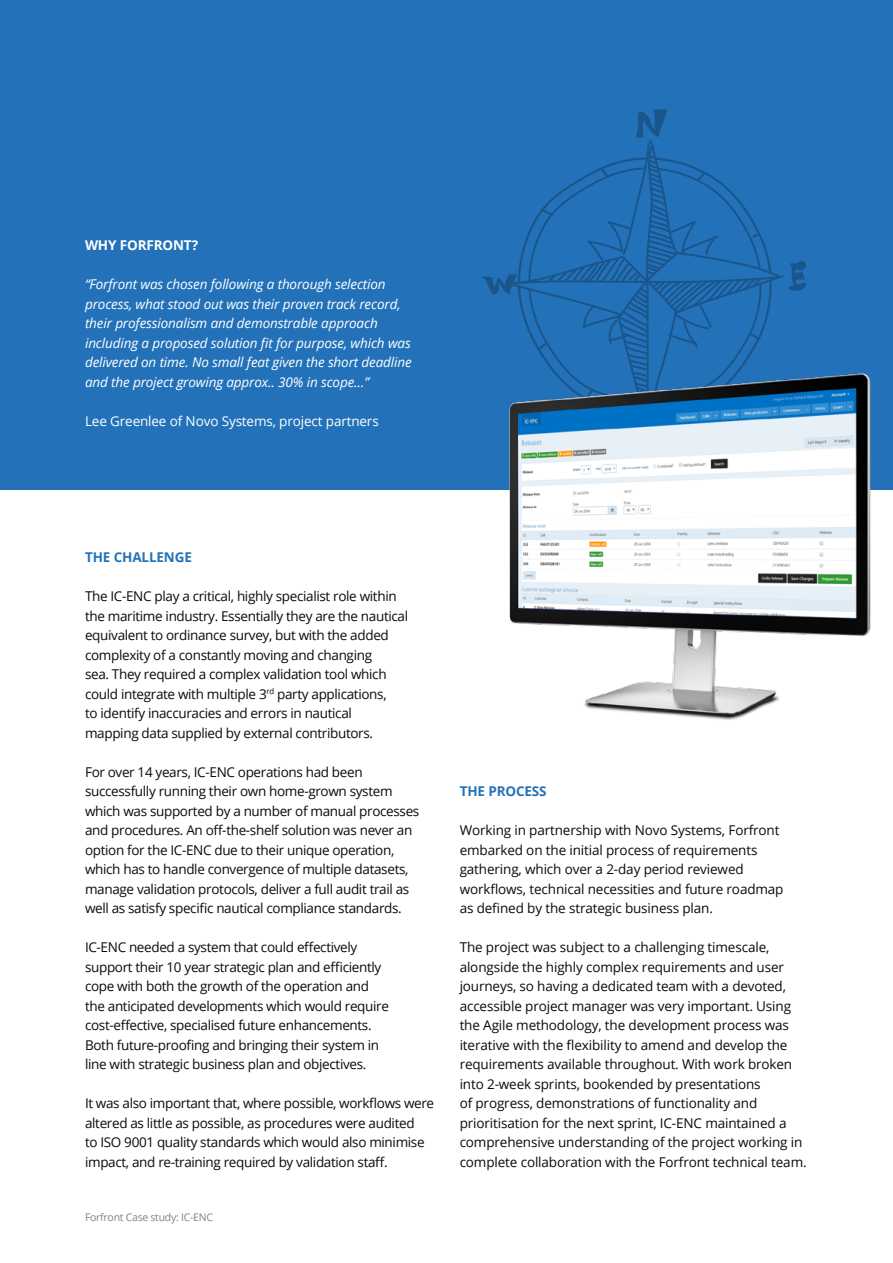
<style>
.page{position:relative;width:893px;height:1263px;background:#fff}
.page>*{position:absolute;margin:0;border:0;box-sizing:border-box;transform-origin:0 0}
.t1{font:13.5px/19.5px "Open Sans";letter-spacing:-.025em;color:#100906}
.t2{font:italic 13.5px/19.5px "Open Sans";letter-spacing:-.01em;color:#fff}
.t3{font:13.5px "Open Sans";letter-spacing:-.01em;color:#fff}
.t4{font:700 13.5px "Open Sans";letter-spacing:-.01em;color:#2372b9}
.t5{font:700 13.5px "Open Sans";letter-spacing:-.01em;color:#fff}
.t6{font:10.5px "Open Sans";letter-spacing:-.025em;color:#808285}
</style>
<div class="page">
<div style="left:0;top:0;width:893px;height:490px;background:#2372b9"></div>
<svg style="left:482px;top:109px;width:324px;height:262px"></svg>
<img style="left:509px;top:371px;width:362px;height:349px">
<p class="t5" style="left:85px;top:236px;width:115px">WHY FO RF RO NT?</p>
<p class="t2" style="left:85px;top:274px;width:328px">“Forfront was chosen following a thorough selection process, what stood out was their proven track record, their professionalism and demonstrable approach including a proposed solution fit for purpose, which was delivered on time. No small feat given the short deadline and the project growing approx.. 30% in scope…”</p>
<p class="t3" style="left:85px;top:412px;width:295px">Lee Greenlee of Novo Systems, project partners</p>
<p class="t4" style="left:85px;top:548px;width:108px">THE CHALLENGE</p>
<p class="t1" style="left:85px;top:586px;width:325px">The IC-ENC play a critical, highly specialist role within the maritime industry. Essentially they are the nautical equivalent to ordinance survey, but with the added complexity of a constantly moving and changing<br>sea. They required a complex validation tool which could integrate with multiple 3<sup>rd</sup> party applications,<br>to identify inaccuracies and errors in nautical mapping data supplied by external contributors.</p>
<p class="t1" style="left:85px;top:762px;width:336px">For over 14 years, IC-ENC operations had been successfully running their own home-grown system which was supported by a number of manual processes and procedures. An off-the-shelf solution was never an option for the IC-ENC due to their unique operation, which has to handle convergence of multiple datasets, manage validation protocols, deliver a full audit trail as well as satisfy specific nautical compliance standards.</p>
<p class="t1" style="left:85px;top:937px;width:305px">IC-ENC needed a system that could effectively support their 10 year strategic plan and efficiently cope with both the growth of the operation and the anticipated developments which would require cost-effective, specialised future enhancements.<br>Both future-proofing and bringing their system in line with strategic business plan and objectives.</p>
<p class="t1" style="left:85px;top:1093px;width:351px">It was also important that, where possible, workflows were altered as little as possible, as procedures were audited<br>to ISO 9001 quality standards which would also minimise impact, and re-training required by validation staff.</p>
<p class="t6" style="left:85px;top:1210px;width:130px">Forfront Case study: IC-ENC</p>
<p class="t4" style="left:460px;top:782px;width:89px">THE PROCESS</p>
<p class="t1" style="left:460px;top:820px;width:325px">Working in partnership with Novo Systems, Forfront embarked on the initial process of requirements gathering, which over a 2-day period reviewed workflows, technical necessities and future roadmap as defined by the strategic business plan.</p>
<p class="t1" style="left:460px;top:937px;width:348px">The project was subject to a challenging timescale, alongside the highly complex requirements and user journeys, so having a dedicated team with a devoted, accessible project manager was very important. Using the Agile methodology, the development process was iterative with the flexibility to amend and develop the requirements available throughout. With work broken into 2-week sprints, bookended by presentations<br>of progress, demonstrations of functionality and prioritisation for the next sprint, IC-ENC maintained a comprehensive understanding of the project working in complete collaboration with the Forfront technical team.</p>
</div>
